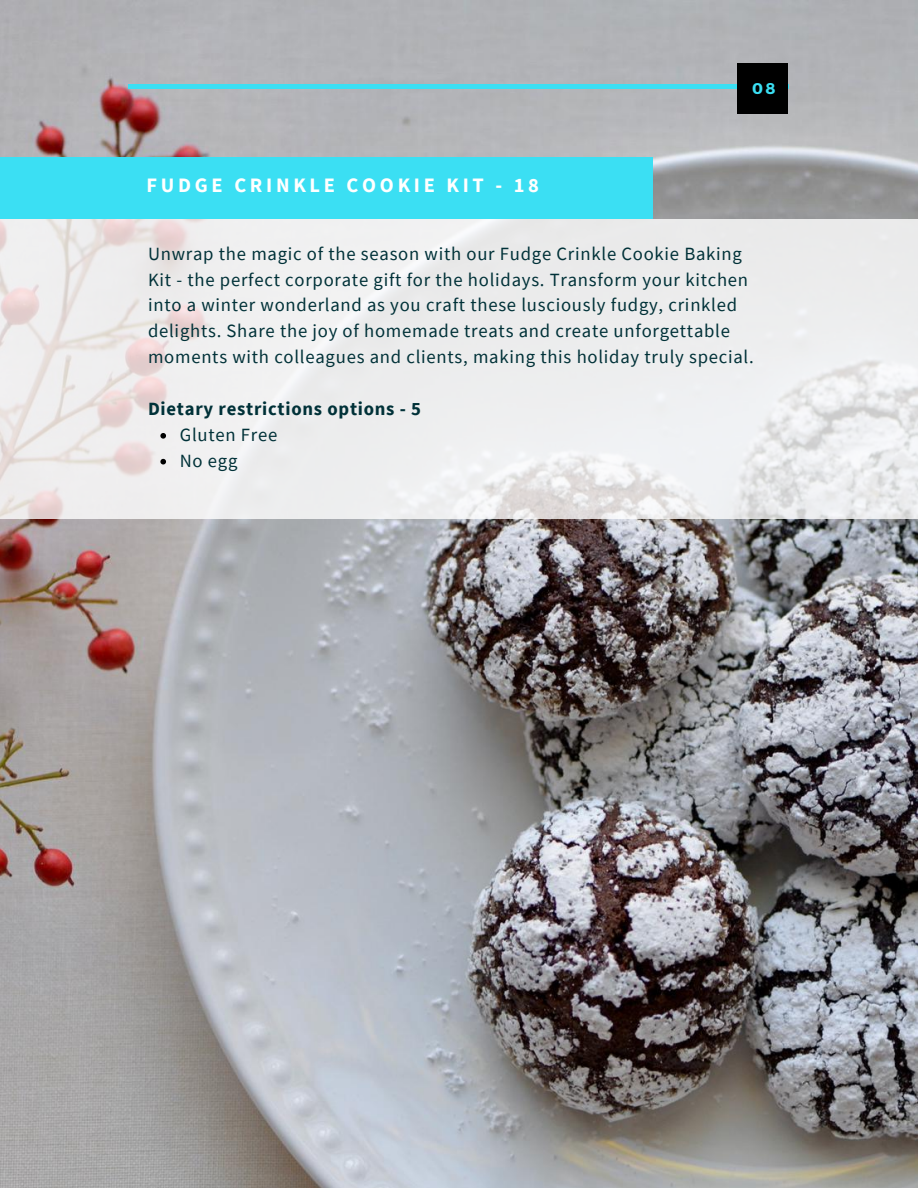
<style>
.page{position:relative;width:918px;height:1188px;background:#fff}
.page>*{position:absolute;margin:0;border:0;box-sizing:border-box;transform-origin:0 0}
.t1{font:700 20.55px "Source Sans Pro";letter-spacing:.18em;color:#fff}
.t2{font:18.75px/25.8px "Source Sans Pro";letter-spacing:.04em;color:#003138}
.t3{font:700 18.75px "Source Sans Pro";letter-spacing:.04em;color:#003138}
.t4{font:700 15.6px "Montserrat";color:#3bdff3}
</style>
<div class="page">
<img style="left:0;top:0;width:918px;height:1188px">
<hr style="left:128px;top:85px;width:660px;height:3px;background:#3bdff3">
<div style="left:737px;top:63px;width:51px;height:51px;background:#000"></div>
<svg style="left:0;top:219px;width:918px;height:300px;fill:#edeeee"></svg>
<div style="left:0;top:157px;width:652px;height:62px;background:#3bdff3"></div>
<svg style="left:160px;top:433px;width:6px;height:6px"></svg>
<svg style="left:160px;top:459px;width:6px;height:5px"></svg>
<p class="t1" style="left:146px;top:172px;width:394px">FUDGE CRINKLE COOKIE KIT - 18</p>
<p class="t4" style="left:752px;top:79px;width:25px">08</p>
<p class="t2" style="left:148px;top:240px;width:607px">Unwrap the magic of the season with our Fudge Crinkle Cookie Baking Kit - the perfect corporate gift for the holidays. Transform your kitchen into a winter wonderland as you craft these lusciously fudgy, crinkled delights. Share the joy of homemade treats and create unforgettable moments with colleagues and clients, making this holiday truly special.</p>
<p class="t3" style="left:148px;top:397px;width:275px">Dietary restrictions options - 5</p>
<p class="t2" style="left:180px;top:421px;width:99px">Gluten Free<br>No egg</p>
</div>
